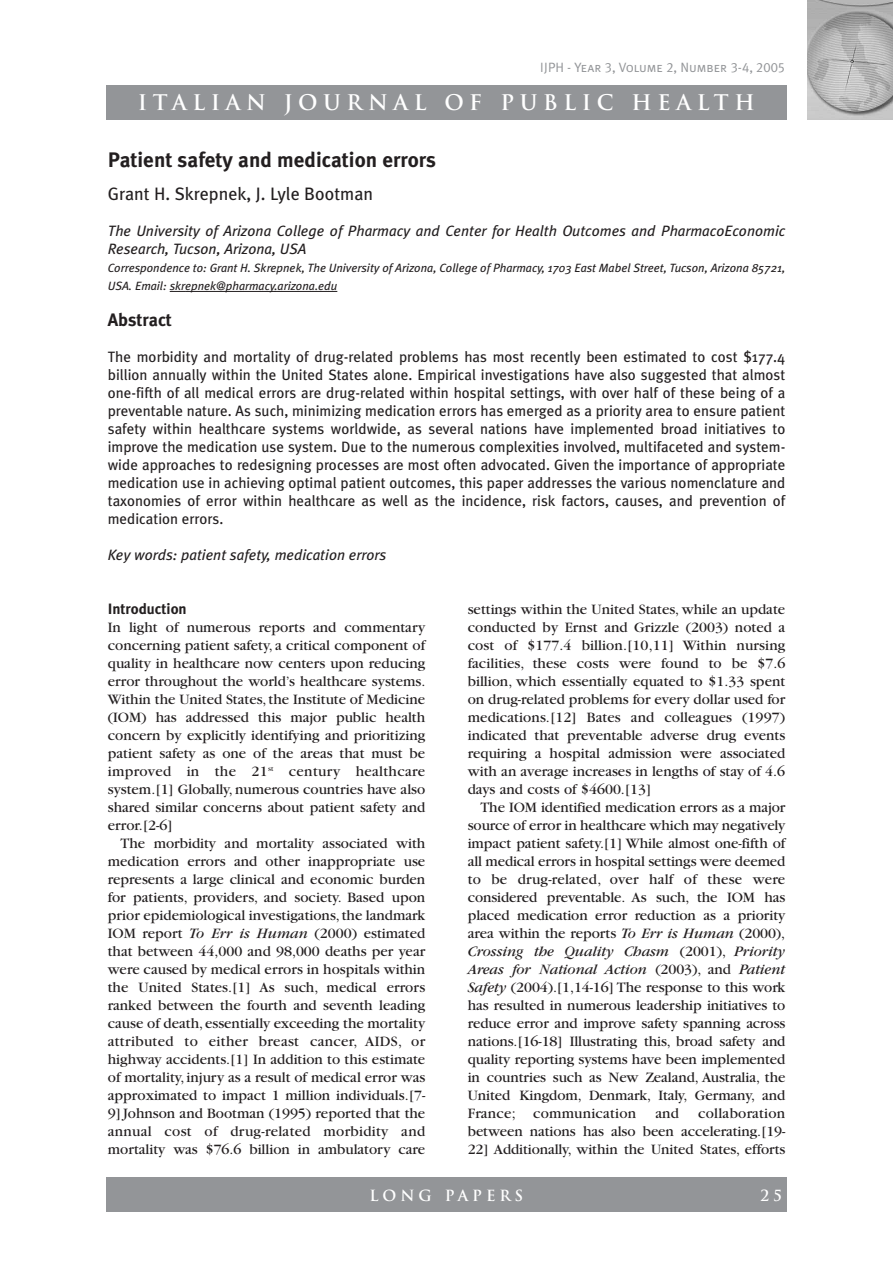
<style>
.page{position:relative;width:893px;height:1263px;background:#fff}
.page>*{position:absolute;margin:0;border:0;box-sizing:border-box;transform-origin:0 0}
.t1{font:700 21px "Meta Plus";color:#231f20}
.t2{font:700 21px "Trajan";letter-spacing:.265em;color:#fff}
.t3{font:18px "Meta Plus";color:#231f20}
.t4{font:700 18px "Meta Plus";color:#231f20}
.t5{font:15px/18px "Garamond";color:#231f20;text-align:justify}
.t6{font:15px/18px "Meta Plus";color:#231f20;text-align:justify}
.t7{font:italic 15px/18px "Meta Plus";color:#231f20}
.t8{font:700 15px "Meta Plus";color:#231f20}
.t9{font:700 15px "Trajan";letter-spacing:.26em;color:#fff}
.t10{font:13.5px "Meta Plus Normal Caps";color:#939598}
.t11{font:italic 12px/18px "Meta Plus";color:#231f20}
.s1{font-style:italic}
</style>
<div class="page">
<img style="left:808px;top:0;width:85px;height:119px">
<div style="left:106px;top:85px;width:681px;height:34px;background:#939598"></div>
<div style="left:106px;top:1178px;width:681px;height:34px;background:#939598"></div>
<svg style="left:170px;top:291px;width:15px;height:1px"></svg>
<hr style="left:185px;top:291px;width:90px;height:1px;background:#231f20">
<svg style="left:275px;top:291px;width:21px;height:1px"></svg>
<hr style="left:296px;top:291px;width:41px;height:1px;background:#231f20">
<p class="t10" style="left:540px;top:59px;width:247px">IJPH - Year 3, Volume 2, Number 3-4, 2005</p>
<h1 class="t2" style="left:138px;top:90px;width:618px">ITALIAN JOURNAL OF PUBLIC HEALTH</h1>
<h1 class="t1" style="left:108px;top:147px;width:330px">Patient safety and medication errors</h1>
<p class="t3" style="left:108px;top:183px;width:267px">Grant H. Skrepnek, J. Lyle Bootman</p>
<p class="t7" style="left:108px;top:222px;width:679px">The University of Arizona College of Pharmacy and Center for Health Outcomes and PharmacoEconomic<br>Research, Tucson, Arizona, USA</p>
<p class="t11" style="left:108px;top:259px;width:679px">Correspondence to: Grant H. Skrepnek, The University of Arizona, College of Pharmacy, 1703 East Mabel Street, Tucson, Arizona 85721,<br>USA. Email: skrepnek@pharmacy.arizona.edu</p>
<p class="t4" style="left:108px;top:309px;width:66px">Abstract</p>
<p class="t6" style="left:108px;top:348px;width:679px">The morbidity and mortality of drug-related problems has most recently been estimated to cost $177.4 billion annually within the United States alone. Empirical investigations have also suggested that almost one-fifth of all medical errors are drug-related within hospital settings, with over half of these being of a preventable nature. As such, minimizing medication errors has emerged as a priority area to ensure patient safety within healthcare systems worldwide, as several nations have implemented broad initiatives to improve the medication use system. Due to the numerous complexities involved, multifaceted and system&shy;wide approaches to redesigning processes are most often advocated. Given the importance of appropriate medication use in achieving optimal patient outcomes, this paper addresses the various nomenclature and taxonomies of error within healthcare as well as the incidence, risk factors, causes, and prevention of medication errors.</p>
<p class="t7" style="left:108px;top:546px;width:280px">Key words: patient safety, medication errors</p>
<p class="t8" style="left:108px;top:600px;width:80px">Introduction</p>
<p class="t5" style="left:108px;top:619px;width:319px">In light of numerous reports and commentary concerning patient safety, a critical component of quality in healthcare now centers upon reducing error throughout the world’s healthcare systems.<br>Within the United States, the Institute of Medicine (IOM) has addressed this major public health concern by explicitly identifying and prioritizing patient safety as one of the areas that must be improved in the 21<sup>st</sup> century healthcare system.[1] Globally, numerous countries have also shared similar concerns about patient safety and error.[2-6]</p>
<p class="t5" style="left:108px;top:835px;width:319px;text-indent:13px">The morbidity and mortality associated with medication errors and other inappropriate use represents a large clinical and economic burden for patients, providers, and society. Based upon prior epidemiological investigations,the landmark IOM report <span class="s1">To Err is Human</span> (2000) estimated that between 44,000 and 98,000 deaths per year were caused by medical errors in hospitals within the United States.[1] As such, medical errors ranked between the fourth and seventh leading cause of death,essentially exceeding the mortality attributed to either breast cancer, AIDS, or highway accidents.[1] In addition to this estimate of mortality, injury as a result of medical error was approximated to impact 1 million individuals.[7- 9] Johnson and Bootman (1995) reported that the annual cost of drug-related morbidity and mortality was $76.6 billion in ambulatory care</p>
<p class="t5" style="left:468px;top:601px;width:319px">settings within the United States, while an update conducted by Ernst and Grizzle (2003) noted a cost of $177.4 billion.[10,11] Within nursing facilities, these costs were found to be $7.6 billion, which essentially equated to $1.33 spent on drug-related problems for every dollar used for medications.[12] Bates and colleagues (1997) indicated that preventable adverse drug events requiring a hospital admission were associated with an average increases in lengths of stay of 4.6 days and costs of $4600.[13]</p>
<p class="t5" style="left:468px;top:799px;width:319px;text-indent:13px">The IOM identified medication errors as a major source of error in healthcare which may negatively impact patient safety.[1] While almost one-fifth of all medical errors in hospital settings were deemed to be drug-related, over half of these were considered preventable. As such, the IOM has placed medication error reduction as a priority area within the reports <span class="s1">To Err is Human</span> (2000), <span class="s1">Crossing the Quality Chasm</span> (2001), <span class="s1">Priority Areas for National Action</span> (2003), and <span class="s1">Patient Safety</span> (2004).[1,14-16] The response to this work has resulted in numerous leadership initiatives to reduce error and improve safety spanning across nations.[16-18] Illustrating this, broad safety and quality reporting systems have been implemented in countries such as New Zealand, Australia, the United Kingdom, Denmark, Italy, Germany, and France; communication</p>
<p class="t5" style="left:468px;top:1105px;width:319px;text-indent:230px">collaboration between nations has also been accelerating.[19- 22] Additionally, within the United States, efforts</p>
<p class="t9" style="left:370px;top:1186px;width:155px">LONG PAPERS</p>
<p class="t9" style="left:761px;top:1186px;width:23px">2 5</p>
<p class="t5" style="left:655px;top:1105px;width:25px">and</p>
</div>
